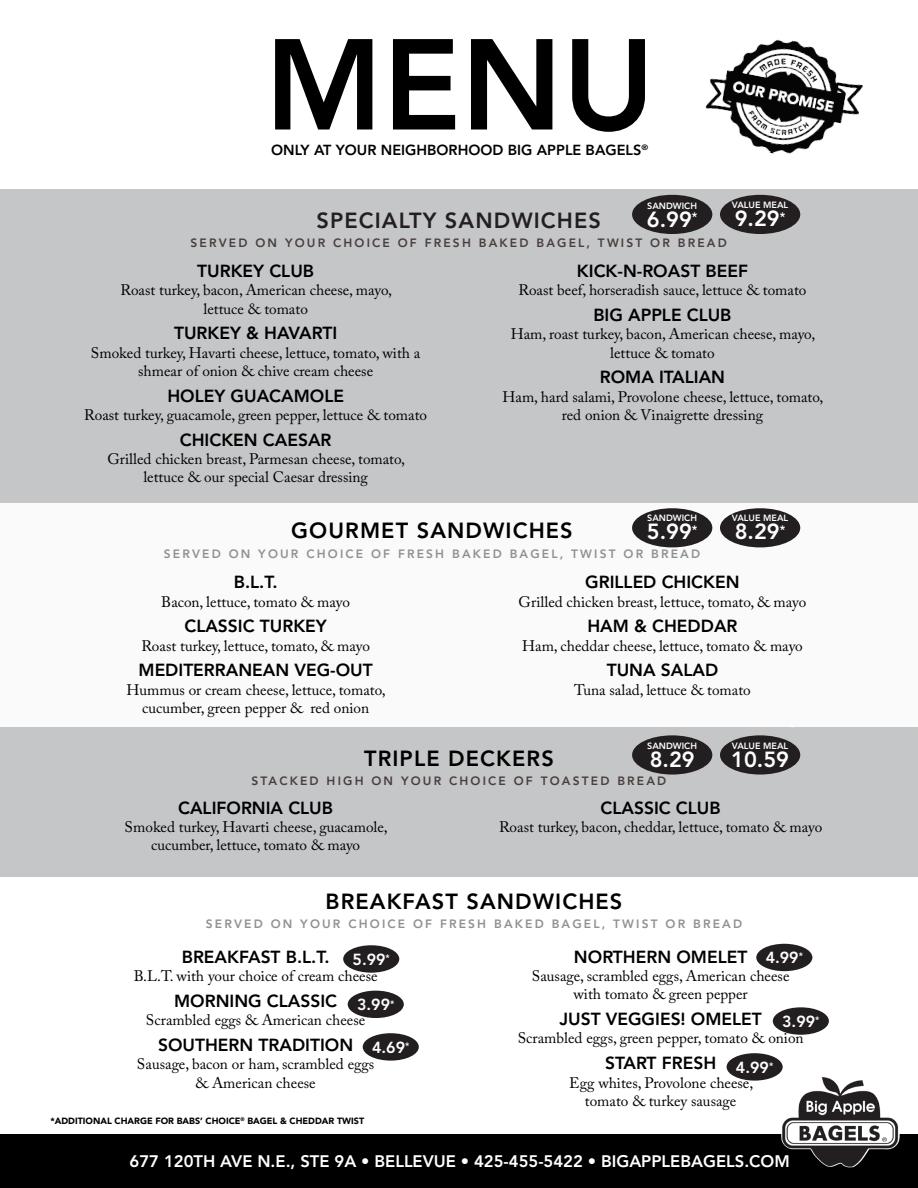
<style>
.page{position:relative;width:918px;height:1188px;background:#fff}
.page>*{position:absolute;margin:0;border:0;box-sizing:border-box;transform-origin:0 0}
.t1{font:800 127.65px "Avenir LT Std";color:#000}
.Menu_Item_LG{font:800 21.75px "Avenir LT Std";letter-spacing:.05em;color:#000}
.t2{font:800 21.75px "Avenir LT Std";color:#fff}
.Menu_Item_LG-2{font:800 21.75px "Avenir LT Std";letter-spacing:.05em;color:#231f20}
.Menu_Item_Name{font:800 17.4px "Avenir LT Std";color:#000}
.CateringDescription{font:800 17.4px "Avenir LT Std";color:#000}
.t3{font:800 16.65px "Avenir LT Std";color:#fff}
.Description_2{font:800 15.9px "Avenir LT Std";color:#fff}
.CateringDescription-2{font:15.15px "Adobe Caslon Pro";color:#000}
.Menu_Item_Name-2{font:15.15px "Adobe Caslon Pro";color:#000}
.t4{font:800 14.55px "Avenir LT Std";color:#000}
.Menu_Item_second_Lin{font:800 12px "Avenir LT Std";letter-spacing:.18em;color:#8f9194}
.Menu_Item_second_Lin-2{font:800 12px "Avenir LT Std";letter-spacing:.18em;color:#48403e}
.t5{font:800 9px "Avenir LT Std";color:#fff}
.CateringDescription-3{font:900 9px "Avenir LT Std";color:#000}
</style>
<div class="page">
<div style="left:0;top:189px;width:918px;height:314px;background:#c5c6c8"></div>
<div style="left:0;top:503px;width:918px;height:231px;background:#fafafa"></div>
<div style="left:0;top:727px;width:918px;height:150px;background:#c5c6c8"></div>
<img style="left:705px;top:39px;width:158px;height:115px">
<div style="left:632px;top:195px;width:80px;height:39px;background:#231f20;border-radius:50%"></div>
<div style="left:632px;top:508px;width:80px;height:39px;background:#231f20;border-radius:50%"></div>
<div style="left:632px;top:735px;width:80px;height:40px;background:#231f20;border-radius:50%"></div>
<div style="left:720px;top:195px;width:80px;height:39px;background:#231f20;border-radius:50%"></div>
<div style="left:720px;top:508px;width:80px;height:39px;background:#231f20;border-radius:50%"></div>
<div style="left:720px;top:735px;width:80px;height:40px;background:#231f20;border-radius:50%"></div>
<div style="left:0;top:1134px;width:918px;height:54px;background:#000"></div>
<img style="left:781px;top:1077px;width:45px;height:83px">
<div style="left:343px;top:945px;width:56px;height:28px;background:#231f20;border-radius:50%"></div>
<div style="left:756px;top:944px;width:56px;height:27px;background:#231f20;border-radius:50%"></div>
<div style="left:773px;top:1007px;width:56px;height:28px;background:#231f20;border-radius:50%"></div>
<div style="left:727px;top:1053px;width:56px;height:28px;background:#231f20;border-radius:50%"></div>
<div style="left:348px;top:991px;width:56px;height:27px;background:#231f20;border-radius:50%"></div>
<div style="left:363px;top:1033px;width:56px;height:28px;background:#231f20;border-radius:50%"></div>
<p class="t1" style="left:265px;top:10px;width:392px">MENU</p>
<p class="t4" style="left:271px;top:141px;width:379px">ONLY AT YOUR NEIGHBORHOOD BIG APPLE BAGELS<sup>®</sup></p>
<p class="t5" style="left:732px;top:200px;width:58px">VALUE MEAL</p>
<p class="t2" style="left:735px;top:206px;width:52px">9.29<sup>*</sup></p>
<p class="t5" style="left:647px;top:200px;width:51px">SANDWICH</p>
<p class="t2" style="left:647px;top:206px;width:52px">6.99<sup>*</sup></p>
<p class="Menu_Item_LG-2" style="left:317px;top:208px;width:286px">SPECIALTY SANDWICHES</p>
<p class="Menu_Item_second_Lin-2" style="left:191px;top:236px;width:538px">SERVED ON YOUR CHOICE OF FRESH BAKED BAGEL, TWIST OR BREAD</p>
<p class="Menu_Item_Name" style="left:197px;top:261px;width:118px">TURKEY CLUB</p>
<p class="CateringDescription-2" style="left:120px;top:281px;width:273px">Roast turkey, bacon, American cheese, mayo,</p>
<p class="CateringDescription-2" style="left:204px;top:299px;width:106px">lettuce &amp; tomato</p>
<p class="Menu_Item_Name" style="left:174px;top:323px;width:165px">TURKEY &amp; HAVARTI</p>
<p class="CateringDescription-2" style="left:91px;top:343px;width:331px">Smoked turkey, Havarti cheese, lettuce, tomato, with a</p>
<p class="CateringDescription-2" style="left:138px;top:362px;width:236px">shmear of onion &amp; chive cream cheese</p>
<p class="Menu_Item_Name" style="left:167px;top:385px;width:178px">HOLEY GUACAMOLE</p>
<p class="CateringDescription-2" style="left:84px;top:406px;width:344px">Roast turkey, guacamole, green pepper, lettuce &amp; tomato</p>
<p class="Menu_Item_Name" style="left:180px;top:429px;width:153px">CHICKEN CAESAR</p>
<p class="CateringDescription-2" style="left:107px;top:450px;width:299px">Grilled chicken breast, Parmesan cheese, tomato,</p>
<p class="CateringDescription-2" style="left:143px;top:468px;width:226px">lettuce &amp; our special Caesar dressing</p>
<p class="CateringDescription" style="left:577px;top:261px;width:173px">KICK-N-ROAST BEEF</p>
<p class="CateringDescription-2" style="left:518px;top:281px;width:290px">Roast beef, horseradish sauce, lettuce &amp; tomato</p>
<p class="Menu_Item_Name" style="left:593px;top:305px;width:140px">BIG APPLE CLUB</p>
<p class="CateringDescription-2" style="left:511px;top:325px;width:306px">Ham, roast turkey, bacon, American cheese, mayo,</p>
<p class="CateringDescription-2" style="left:610px;top:343px;width:106px">lettuce &amp; tomato</p>
<p class="Menu_Item_Name" style="left:600px;top:367px;width:127px">ROMA ITALIAN</p>
<p class="CateringDescription-2" style="left:503px;top:388px;width:322px">Ham, hard salami, Provolone cheese, lettuce, tomato,</p>
<p class="CateringDescription-2" style="left:562px;top:406px;width:203px">red onion &amp; Vinaigrette dressing</p>
<p class="t5" style="left:647px;top:513px;width:51px">SANDWICH</p>
<p class="t2" style="left:647px;top:519px;width:52px">5.99<sup>*</sup></p>
<p class="t5" style="left:732px;top:513px;width:58px">VALUE MEAL</p>
<p class="t2" style="left:735px;top:519px;width:52px">8.29<sup>*</sup></p>
<p class="Menu_Item_LG" style="left:291px;top:518px;width:283px">GOURMET SANDWICHES</p>
<p class="Menu_Item_second_Lin" style="left:164px;top:546px;width:538px">SERVED ON YOUR CHOICE OF FRESH BAKED BAGEL, TWIST OR BREAD</p>
<p class="Menu_Item_Name" style="left:234px;top:572px;width:45px">B.L.T.</p>
<p class="Menu_Item_Name-2" style="left:161px;top:592px;width:190px">Bacon, lettuce, tomato &amp; mayo</p>
<p class="Menu_Item_Name" style="left:184px;top:616px;width:144px">CLASSIC TURKEY</p>
<p class="CateringDescription-2" style="left:141px;top:636px;width:230px">Roast turkey, lettuce, tomato, &amp; mayo</p>
<p class="Menu_Item_Name" style="left:139px;top:660px;width:236px">MEDITERRANEAN VEG-OUT</p>
<p class="CateringDescription-2" style="left:127px;top:681px;width:261px">Hummus or cream cheese, lettuce, tomato,</p>
<p class="CateringDescription-2" style="left:142px;top:699px;width:229px">cucumber, green pepper &amp; red onion</p>
<p class="Menu_Item_Name" style="left:585px;top:572px;width:156px">GRILLED CHICKEN</p>
<p class="CateringDescription-2" style="left:519px;top:592px;width:289px">Grilled chicken breast, lettuce, tomato, &amp; mayo</p>
<p class="Menu_Item_Name" style="left:587px;top:616px;width:152px">HAM &amp; CHEDDAR</p>
<p class="CateringDescription-2" style="left:522px;top:636px;width:282px">Ham, cheddar cheese, lettuce, tomato &amp; mayo</p>
<p class="Menu_Item_Name" style="left:607px;top:660px;width:113px">TUNA SALAD</p>
<p class="CateringDescription-2" style="left:574px;top:681px;width:178px">Tuna salad, lettuce &amp; tomato</p>
<p class="t5" style="left:647px;top:740px;width:51px">SANDWICH</p>
<p class="t2" style="left:650px;top:746px;width:47px">8.29</p>
<p class="t5" style="left:732px;top:740px;width:58px">VALUE MEAL</p>
<p class="t2" style="left:731px;top:746px;width:59px">10.59</p>
<p class="Menu_Item_LG" style="left:364px;top:746px;width:191px">TRIPLE DECKERS</p>
<p class="Menu_Item_second_Lin-2" style="left:252px;top:774px;width:416px">STACKED HIGH ON YOUR CHOICE OF TOASTED BREAD</p>
<p class="CateringDescription" style="left:178px;top:797px;width:156px">CALIFORNIA CLUB</p>
<p class="CateringDescription-2" style="left:125px;top:818px;width:265px">Smoked turkey, Havarti cheese, guacamole,</p>
<p class="CateringDescription-2" style="left:151px;top:836px;width:210px">cucumber, lettuce, tomato &amp; mayo</p>
<p class="CateringDescription" style="left:601px;top:797px;width:122px">CLASSIC CLUB</p>
<p class="CateringDescription-2" style="left:499px;top:818px;width:325px">Roast turkey, bacon, cheddar, lettuce, tomato &amp; mayo</p>
<p class="Menu_Item_LG" style="left:326px;top:889px;width:298px">BREAKFAST SANDWICHES</p>
<p class="Menu_Item_second_Lin" style="left:206px;top:917px;width:538px">SERVED ON YOUR CHOICE OF FRESH BAKED BAGEL, TWIST OR BREAD</p>
<p class="Menu_Item_Name" style="left:182px;top:947px;width:149px">BREAKFAST B.L.T.</p>
<p class="CateringDescription-2" style="left:134px;top:967px;width:245px">B.L.T. with your choice of cream cheese</p>
<p class="Menu_Item_Name" style="left:174px;top:991px;width:165px">MORNING CLASSIC</p>
<p class="CateringDescription-2" style="left:146px;top:1011px;width:221px">Scrambled eggs &amp; American cheese</p>
<p class="Menu_Item_Name" style="left:158px;top:1035px;width:197px">SOUTHERN TRADITION</p>
<p class="CateringDescription-2" style="left:137px;top:1055px;width:239px">Sausage, bacon or ham, scrambled eggs</p>
<p class="CateringDescription-2" style="left:196px;top:1073px;width:122px">&amp; American cheese</p>
<p class="Menu_Item_Name" style="left:574px;top:947px;width:175px">NORTHERN OMELET</p>
<p class="CateringDescription-2" style="left:532px;top:967px;width:259px">Sausage, scrambled eggs, American cheese</p>
<p class="CateringDescription-2" style="left:574px;top:985px;width:176px">with tomato &amp; green pepper</p>
<p class="Menu_Item_Name" style="left:560px;top:1009px;width:204px">JUST VEGGIES! OMELET</p>
<p class="CateringDescription-2" style="left:518px;top:1029px;width:287px">Scrambled eggs, green pepper, tomato &amp; onion</p>
<p class="Menu_Item_Name" style="left:605px;top:1053px;width:113px">START FRESH</p>
<p class="CateringDescription-2" style="left:569px;top:1073px;width:186px">Egg whites, Provolone cheese,</p>
<p class="CateringDescription-2" style="left:585px;top:1092px;width:153px">tomato &amp; turkey sausage</p>
<p class="Description_2" style="left:766px;top:948px;width:39px">4.99<sup>*</sup></p>
<p class="Description_2" style="left:353px;top:950px;width:39px">5.99<sup>*</sup></p>
<p class="Description_2" style="left:357px;top:995px;width:39px">3.99<sup>*</sup></p>
<p class="Description_2" style="left:372px;top:1038px;width:39px">4.69<sup>*</sup></p>
<p class="Description_2" style="left:358px;top:992px;width:42px">3.39 <sup>*</sup></p>
<p class="Description_2" style="left:782px;top:1012px;width:39px">3.99<sup>*</sup></p>
<p class="Description_2" style="left:736px;top:1058px;width:39px">4.99<sup>*</sup></p>
<p class="CateringDescription-3" style="left:50px;top:1115px;width:315px">*ADDITIONAL CHARGE FOR BABS’ CHOICE<sup>®</sup> BAGEL &amp; CHEDDAR TWIST</p>
<p class="t3" style="left:130px;top:1151px;width:662px">677 120TH AVE N.E., STE 9A • BELLEVUE • 425-455-5422 • BIGAPPLEBAGELS.COM</p>
</div>
